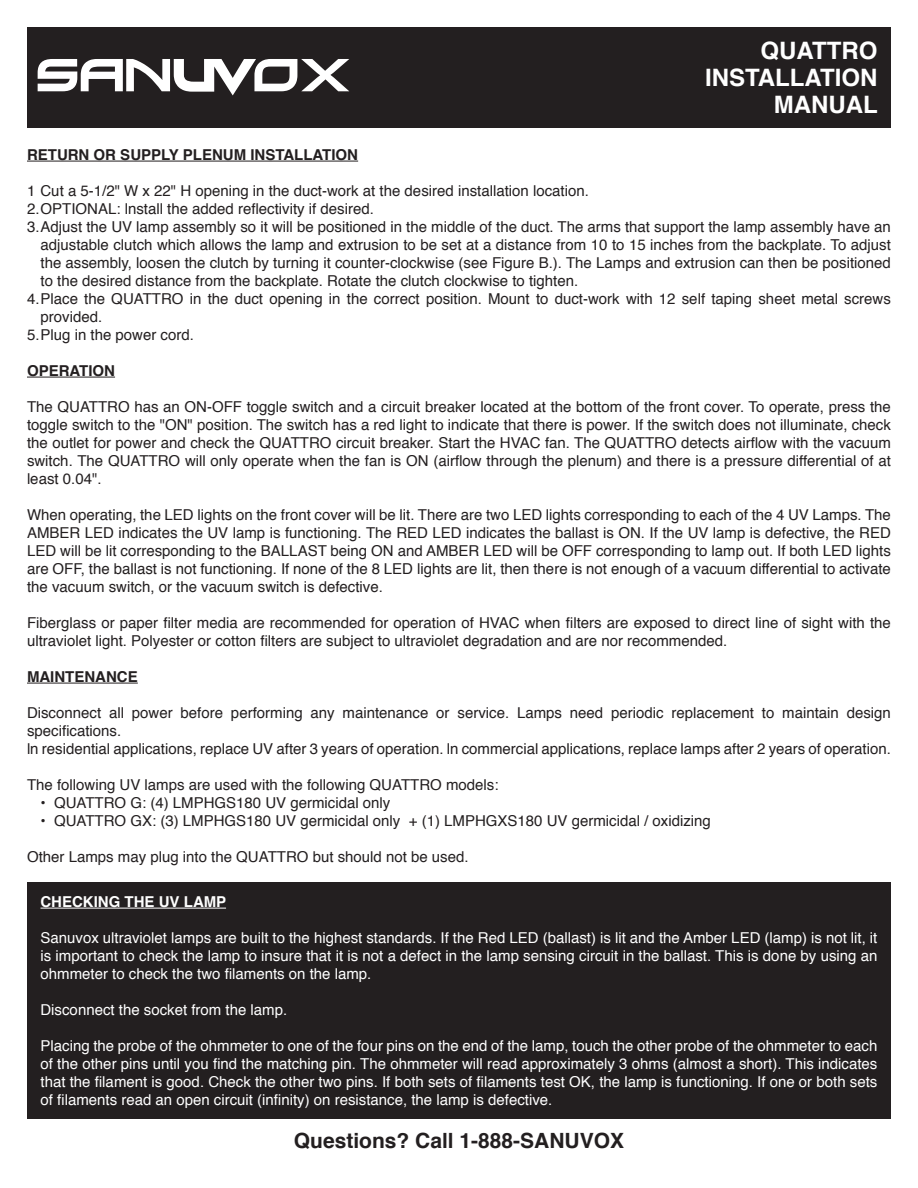
<style>
.page{position:relative;width:918px;height:1188px;background:#fff}
.page>*{position:absolute;margin:0;border:0;box-sizing:border-box;transform-origin:0 0}
.t1{font:700 24px/27px "Helvetica";color:#fff;text-align:right}
.t2{font:700 21px "Helvetica";color:#231f20}
.t3{font:15px/18px "Helvetica";color:#231f20;text-align:justify}
.t4{font:15px/18px "Helvetica";color:#fff;text-align:justify}
.t5{font:700 15px "Helvetica";color:#231f20}
.t6{font:700 15px "Helvetica";color:#fff}
</style>
<div class="page">
<div style="left:27px;top:27px;width:864px;height:100px;background:#231f20"></div>
<hr style="left:27px;top:161px;width:331px;height:1px;background:#231f20">
<hr style="left:27px;top:377px;width:88px;height:1px;background:#231f20">
<hr style="left:27px;top:683px;width:111px;height:1px;background:#231f20">
<div style="left:27px;top:882px;width:864px;height:236px;background:#231f20"></div>
<hr style="left:40px;top:908px;width:186px;height:1px;background:#fff">
<svg style="left:38px;top:59px;width:311px;height:36px"></svg>
<h1 class="t1" style="left:705px;top:38px;width:174px">QUATTRO<br>INSTALLATION<br>MANUAL</h1>
<p class="t5" style="left:27px;top:143px;width:333px">RETURN OR SUPPLY PLENUM INSTALLATION</p>
<p class="t3" style="left:27px;top:182px;width:563px">1 Cut a 5-1/2" W x 22" H opening in the duct-work at the desired installation location.</p>
<p class="t3" style="left:27px;top:200px;width:348px">2.OPTIONAL: lnstall the added reflectivity if desired.</p>
<p class="t3" style="left:27px;top:218px;width:865px">3.Adjust the UV lamp assembly so it will be positioned in the middle of the duct. The arms that support the lamp assembly have an</p>
<p class="t3" style="left:41px;top:236px;width:852px">adjustable clutch which allows the lamp and extrusion to be set at a distance from 10 to 15 inches from the backplate. To adjust</p>
<p class="t3" style="left:41px;top:254px;width:852px">the assembly, loosen the clutch by turning it counter-clockwise (see Figure B.). The Lamps and extrusion can then be positioned</p>
<p class="t3" style="left:41px;top:272px;width:539px">to the desired distance from the backplate. Rotate the clutch clockwise to tighten.</p>
<p class="t3" style="left:27px;top:290px;width:865px">4.Place the QUATTRO in the duct opening in the correct position. Mount to duct-work with 12 self taping sheet metal screws</p>
<p class="t3" style="left:41px;top:308px;width:63px">provided.</p>
<p class="t3" style="left:27px;top:326px;width:168px">5.Plug in the power cord.</p>
<p class="t5" style="left:27px;top:359px;width:90px">OPERATION</p>
<p class="t3" style="left:27px;top:398px;width:866px">The QUATTRO has an ON-OFF toggle switch and a circuit breaker located at the bottom of the front cover. To operate, press the toggle switch to the "ON" position. The switch has a red light to indicate that there is power. If the switch does not illuminate, check the outlet for power and check the QUATTRO circuit breaker. Start the HVAC fan. The QUATTRO detects airflow with the vacuum switch. The QUATTRO will only operate when the fan is ON (airflow through the plenum) and there is a pressure differential of at least 0.04".</p>
<p class="t3" style="left:27px;top:506px;width:865px">When operating, the LED lights on the front cover will be lit. There are two LED lights corresponding to each of the 4 UV Lamps. The AMBER LED indicates the UV lamp is functioning. The RED LED indicates the ballast is ON. If the UV lamp is defective, the RED LED will be lit corresponding to the BALLAST being ON and AMBER LED will be OFF corresponding to lamp out. If both LED lights are OFF, the ballast is not functioning. If none of the 8 LED lights are lit, then there is not enough of a vacuum differential to activate the vacuum switch, or the vacuum switch is defective.</p>
<p class="t3" style="left:27px;top:614px;width:865px">Fiberglass or paper filter media are recommended for operation of HVAC when filters are exposed to direct line of sight with the ultraviolet light. Polyester or cotton filters are subject to ultraviolet degradation and are nor recommended.</p>
<p class="t5" style="left:27px;top:665px;width:112px">MAINTENANCE</p>
<p class="t3" style="left:27px;top:704px;width:865px;text-align:left">Disconnect all power before performing any maintenance or service. Lamps need periodic replacement to maintain design specifications.<br>ln residential applications, replace UV after 3 years of operation. ln commercial applications, replace lamps after 2 years of operation.</p>
<p class="t3" style="left:27px;top:776px;width:473px">The following UV lamps are used with the following QUATTRO models:</p>
<p class="t3" style="left:40px;top:794px;width:351px">• QUATTRO G: (4) LMPHGS180 UV germicidal only</p>
<p class="t3" style="left:40px;top:812px;width:672px">• QUATTRO GX: (3) LMPHGS180 UV germicidal only + (1) LMPHGXS180 UV germicidal / oxidizing</p>
<p class="t3" style="left:27px;top:848px;width:443px">Other Lamps may plug into the QUATTRO but should not be used.</p>
<p class="t6" style="left:40px;top:890px;width:187px">CHECKING THE UV LAMP</p>
<p class="t4" style="left:40px;top:929px;width:839px">Sanuvox ultraviolet lamps are built to the highest standards. If the Red LED (ballast) is lit and the Amber LED (lamp) is not lit, it is important to check the lamp to insure that it is not a defect in the lamp sensing circuit in the ballast. This is done by using an ohmmeter to check the two filaments on the lamp.</p>
<p class="t4" style="left:40px;top:1001px;width:248px">Disconnect the socket from the lamp.</p>
<p class="t4" style="left:40px;top:1037px;width:838px">Placing the probe of the ohmmeter to one of the four pins on the end of the lamp, touch the other probe of the ohmmeter to each of the other pins until you find the matching pin. The ohmmeter will read approximately 3 ohms (almost a short). This indicates that the filament is good. Check the other two pins. If both sets of filaments test OK, the lamp is functioning. If one or both sets of filaments read an open circuit (infinity) on resistance, the lamp is defective.</p>
<h2 class="t2" style="left:294px;top:1123px;width:332px">Questions? Call 1-888-SANUVOX</h2>
</div>
